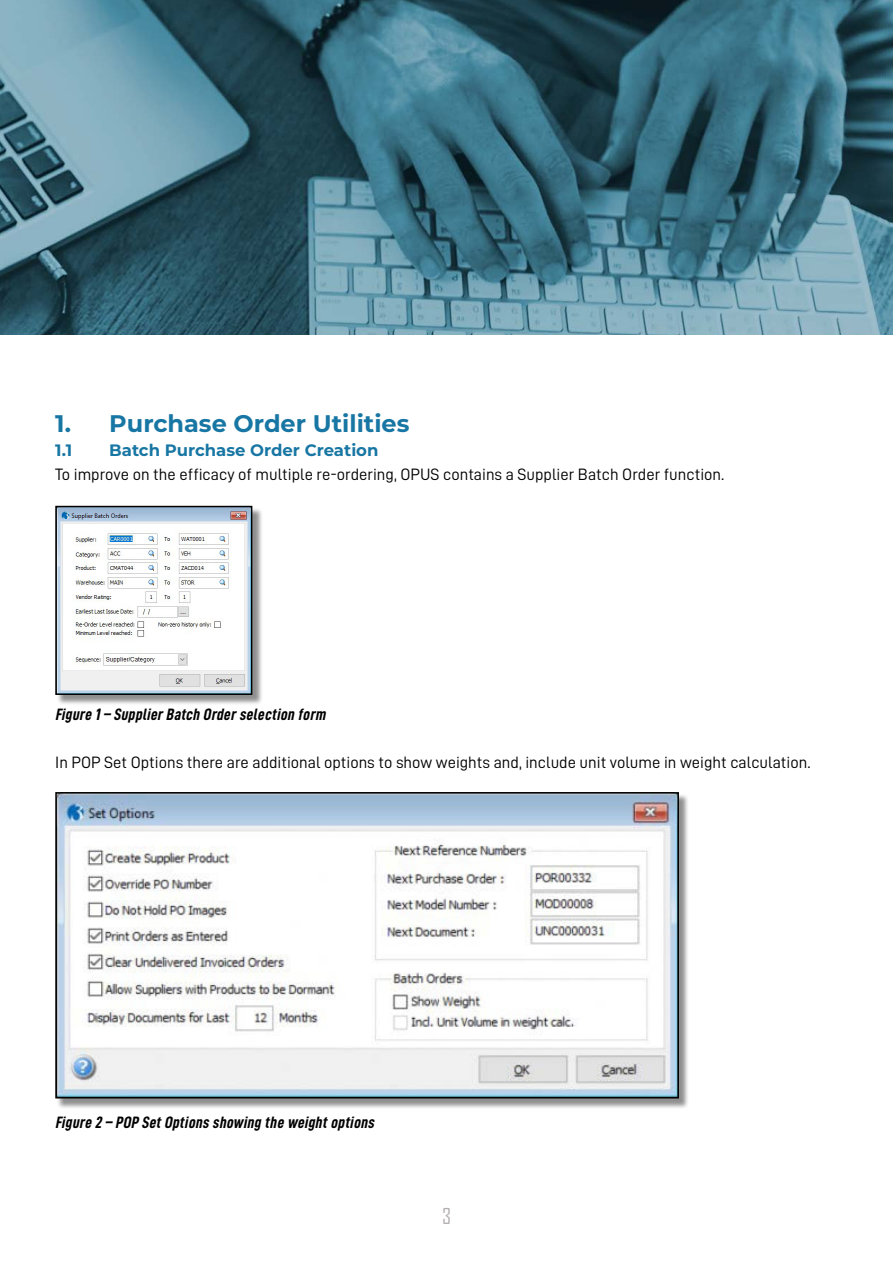
<style>
.page{position:relative;width:893px;height:1263px;background:#fff}
.page>*{position:absolute;margin:0;border:0;box-sizing:border-box;transform-origin:0 0}
.t1{font:700 24px "Montserrat";color:#1776a3}
.t2{font:21px "Agency FB";color:#b5b1b0}
.t3{font:16.5px "D DIN";color:#000}
.t4{font:italic 16.5px "D DIN Condensed Bold";color:#000}
.t5{font:700 16.5px "Montserrat";color:#1776a3}
</style>
<div class="page">
<div style="left:57px;top:507px;width:206px;height:198px;background:#000;opacity:.44"></div>
<img style="left:58px;top:509px;width:191px;height:183px">
<div style="left:55px;top:506px;width:197px;height:189px;border:2px solid #000"></div>
<div style="left:57px;top:793px;width:632px;height:316px;background:#000;opacity:.44"></div>
<img style="left:58px;top:795px;width:618px;height:300px">
<div style="left:55px;top:792px;width:624px;height:306px;border:2px solid #000"></div>
<img style="left:0;top:0;width:893px;height:335px">
<h1 class="t1" style="left:55px;top:406px;width:356px">1. Purchase Order Utilities</h1>
<p class="t5" style="left:55px;top:438px;width:18px">1.1</p>
<p class="t5" style="left:109px;top:438px;width:271px">Batch Purchase Order Creation</p>
<p class="t3" style="left:55px;top:465px;width:671px">To improve on the efficacy of multiple re-ordering, OPUS contains a Supplier Batch Order function.</p>
<p class="t4" style="left:55px;top:705px;width:275px">Figure 1– SupplierBatch Orderselection form</p>
<p class="t3" style="left:55px;top:753px;width:757px">In POP Set Options there are additional options to show weights and, include unit volume in weight calculation.</p>
<p class="t4" style="left:55px;top:1113px;width:324px">Figure 2 – POP SetOptions showing the weightoptions</p>
<p class="t2" style="left:442px;top:1203px;width:10px">3</p>
</div>
